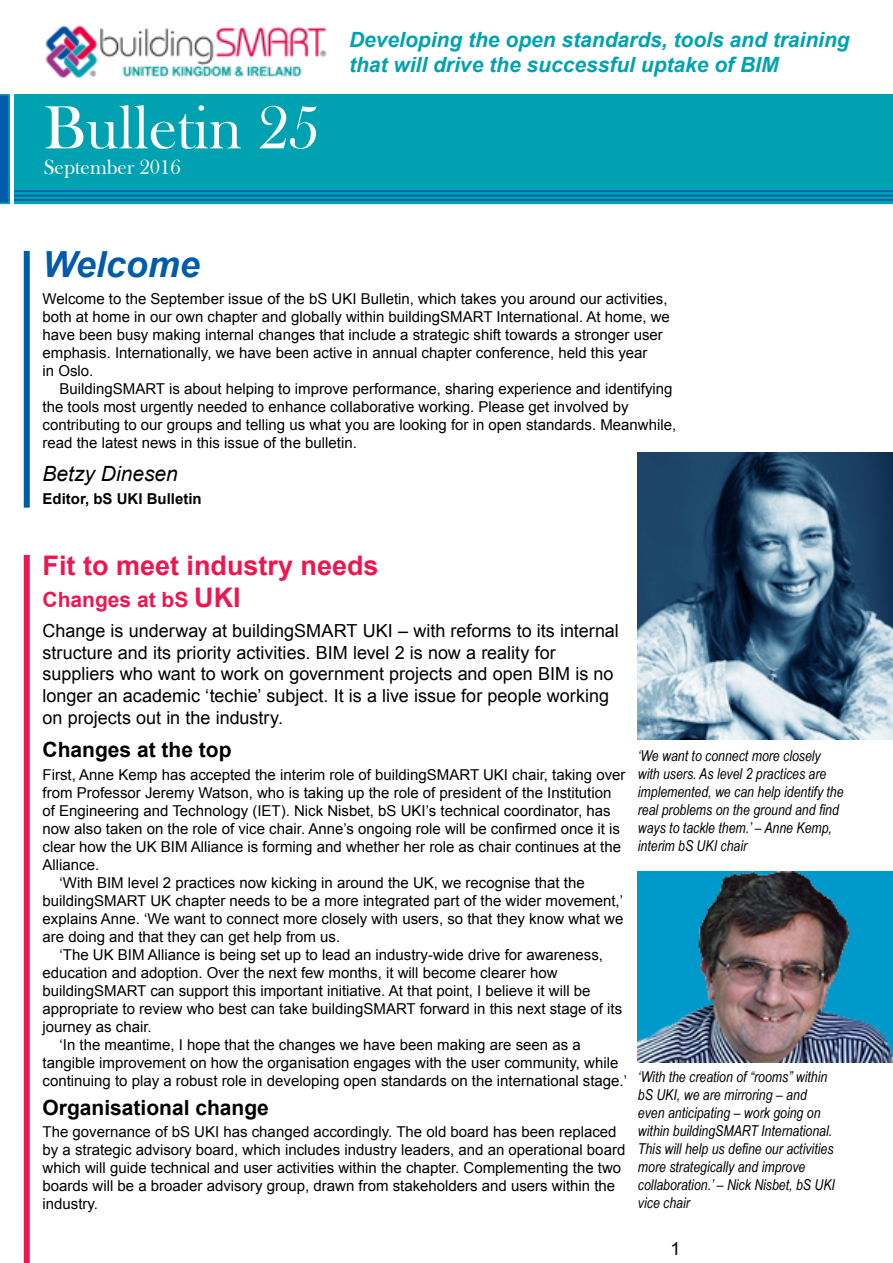
<style>
.page{position:relative;width:893px;height:1263px;background:#fff}
.page>*{position:absolute;margin:0;border:0;box-sizing:border-box;transform-origin:0 0}
.t1{font:63px "Bask Old Face";color:#fff}
.t2{font:italic 700 36px "Arial";color:#005baa}
.t3{font:700 27px "Arial";color:#ed1651}
.t4{font:italic 700 21px/25.2px "Arial";color:#00a2b1}
.t5{font:700 21px "Arial";color:#000}
.t6{font:700 21px "Arial";color:#ed1651}
.t7{font:21px "Bask Old Face";color:#fff}
.t8{font:italic 21px "Arial";color:#000}
.t9{font:18px/21.6px "Arial";color:#000}
.t10{font:15px/18px "Arial";color:#000}
.t11{font:italic 15px/18px "Arial Narrow";color:#000}
.t12{font:700 15px "Arial";color:#000}
.s1{font-size:27px}
</style>
<div class="page">
<img style="left:45px;top:25px;width:284px;height:53px">
<svg style="left:0;top:94px;width:10px;height:110px"></svg>
<div style="left:14px;top:94px;width:879px;height:110px;background:#00a2b1"></div>
<hr style="left:14px;top:190px;width:879px;height:2px;background:#005baa">
<hr style="left:14px;top:195px;width:879px;height:1px;background:#005baa">
<hr style="left:14px;top:199px;width:879px;height:2px;background:#005baa">
<div style="left:24px;top:251px;width:6px;height:257px;background:#005baa"></div>
<img style="left:638px;top:872px;width:255px;height:190px">
<div style="left:24px;top:555px;width:6px;height:708px;background:#ed1651"></div>
<img style="left:638px;top:453px;width:255px;height:286px">
<h1 class="t1" style="left:44px;top:93px;width:277px">Bulletin 25</h1>
<h3 class="t7" style="left:44px;top:155px;width:139px">September 2016</h3>
<h3 class="t4" style="left:349px;top:28px;width:502px">Developing the open standards, tools and training that will drive the successful uptake of BIM</h3>
<h2 class="t2" style="left:43px;top:240px;width:159px">Welcome</h2>
<p class="t10" style="left:43px;top:289px;width:629px">Welcome to the September issue of the bS UKI Bulletin, which takes you around our activities, both at home in our own chapter and globally within buildingSMART International. At home, we have been busy making internal changes that include a strategic shift towards a stronger user emphasis. Internationally, we have been active in annual chapter conference, held this year<br>in Oslo.</p>
<p class="t10" style="left:43px;top:379px;width:635px;text-indent:17px">BuildingSMART is about helping to improve performance, sharing experience and identifying the tools most urgently needed to enhance collaborative working. Please get involved by contributing to our groups and telling us what you are looking for in open standards. Meanwhile, read the latest news in this issue of the bulletin.</p>
<h3 class="t8" style="left:43px;top:460px;width:137px">Betzy Dinesen</h3>
<p class="t12" style="left:43px;top:488px;width:161px">Editor, bS UKI Bulletin</p>
<h3 class="t3" style="left:43px;top:547px;width:338px">Fit to meet industry needs</h3>
<h3 class="t6" style="left:43px;top:586px;width:200px">Changes at bS <span class="s1">UKI</span></h3>
<p class="t9" style="left:43px;top:620px;width:578px">Change is underway at buildingSMART UKI – with reforms to its internal structure and its priority activities. BIM level 2 is now a reality for suppliers who want to work on government projects and open BIM is no longer an academic ‘techie’ subject. It is a live issue for people working on projects out in the industry.</p>
<h3 class="t5" style="left:43px;top:736px;width:191px">Changes at the top</h3>
<p class="t10" style="left:43px;top:765px;width:585px">First, Anne Kemp has accepted the interim role of buildingSMART UKI chair, taking over</p>
<p class="t10" style="left:43px;top:783px;width:570px">from Professor Jeremy Watson, who is taking up the role of president of the Institution</p>
<p class="t10" style="left:43px;top:801px;width:570px">of Engineering and Technology (IET). Nick Nisbet, bS UKI’s technical coordinator, has</p>
<p class="t10" style="left:43px;top:819px;width:579px">now also taken on the role of vice chair. Anne’s ongoing role will be confirmed once it is</p>
<p class="t10" style="left:43px;top:837px;width:580px">clear how the UK BIM Alliance is forming and whether her role as chair continues at the</p>
<p class="t10" style="left:43px;top:855px;width:58px">Alliance.</p>
<p class="t10" style="left:60px;top:873px;width:527px">‘With BIM level 2 practices now kicking in around the UK, we recognise that the</p>
<p class="t10" style="left:43px;top:891px;width:582px">buildingSMART UK chapter needs to be a more integrated part of the wider movement,’</p>
<p class="t10" style="left:43px;top:909px;width:582px">explains Anne. ‘We want to connect more closely with users, so that they know what we</p>
<p class="t10" style="left:43px;top:927px;width:299px">are doing and that they can get help from us.</p>
<p class="t10" style="left:60px;top:945px;width:545px">‘The UK BIM Alliance is being set up to lead an industry-wide drive for awareness,</p>
<p class="t10" style="left:43px;top:963px;width:517px">education and adoption. Over the next few months, it will become clearer how</p>
<p class="t10" style="left:43px;top:981px;width:550px">buildingSMART can support this important initiative. At that point, I believe it will be</p>
<p class="t10" style="left:43px;top:999px;width:581px">appropriate to review who best can take buildingSMART forward in this next stage of its</p>
<p class="t10" style="left:43px;top:1017px;width:111px">journey as chair.</p>
<p class="t10" style="left:60px;top:1035px;width:523px">‘In the meantime, I hope that the changes we have been making are seen as a</p>
<p class="t10" style="left:43px;top:1053px;width:577px">tangible improvement on how the organisation engages with the user community, while</p>
<p class="t10" style="left:43px;top:1071px;width:586px">continuing to play a robust role in developing open standards on the international stage.’</p>
<h3 class="t5" style="left:43px;top:1093px;width:228px">Organisational change</h3>
<p class="t10" style="left:43px;top:1123px;width:584px">The governance of bS UKI has changed accordingly. The old board has been replaced by a strategic advisory board, which includes industry leaders, and an operational board which will guide technical and user activities within the chapter. Complementing the two boards will be a broader advisory group, drawn from stakeholders and users within the industry.</p>
<p class="t11" style="left:638px;top:746px;width:207px">‘We want to connect more closely with users. As level 2 practices are implemented, we can help identify the real problems on the ground and find ways to tackle them.’ – Anne Kemp, interim bS UKI chair</p>
<p class="t11" style="left:638px;top:1067px;width:199px">‘With the creation of “rooms” within bS UKI, we are mirroring – and even anticipating – work going on within buildingSMART International.<br>This will help us define our activities more strategically and improve collaboration.’ – Nick Nisbet, bS UKI vice chair</p>
<p class="t9" style="left:670px;top:1238px;width:12px">1</p>
</div>
